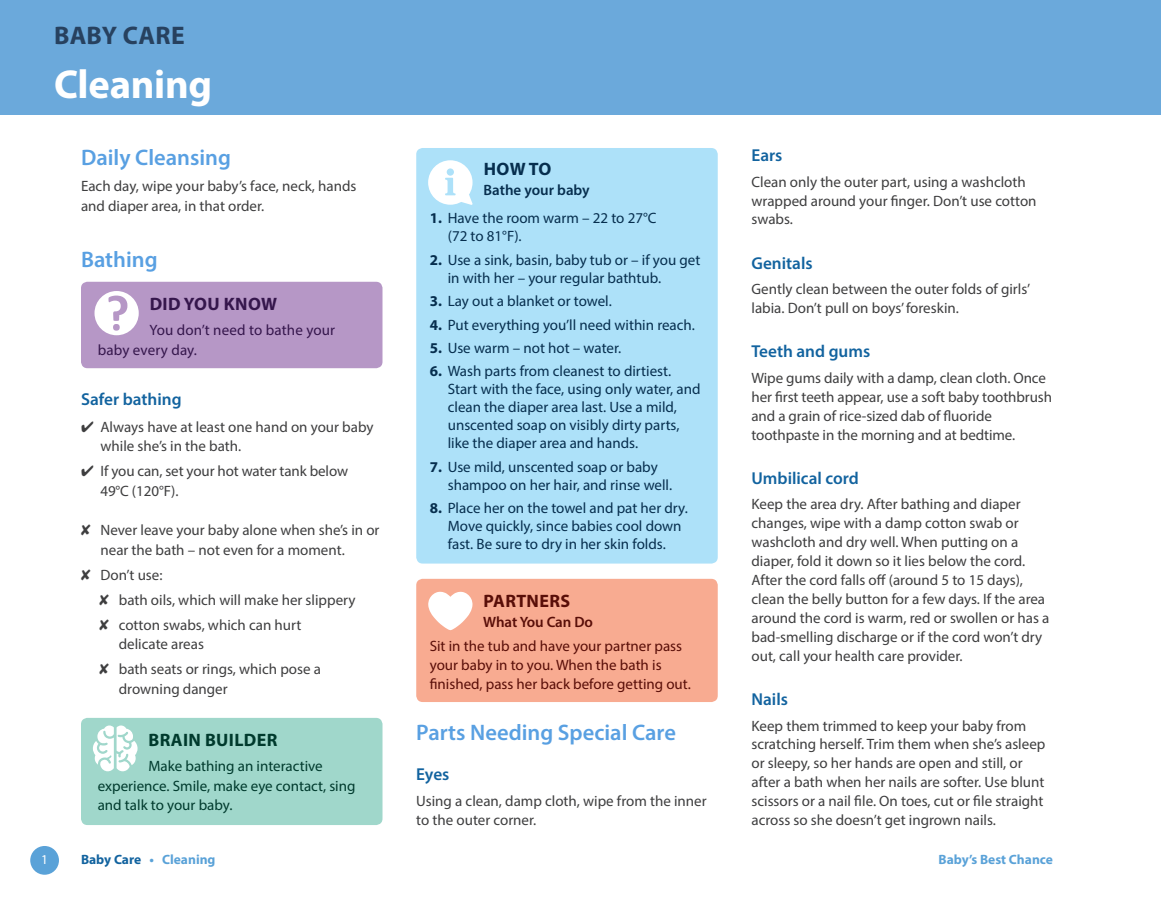
<style>
.page{position:relative;width:1161px;height:905px;background:#fff}
.page>*{position:absolute;margin:0;border:0;box-sizing:border-box;transform-origin:0 0}
.t1{font:700 40.5px "Myriad Pro";letter-spacing:-.005em;color:#fff}
.t2{font:700 25.5px "Myriad Pro";letter-spacing:.01em;color:#27415f}
.t3{font:600 22.5px "Myriad Pro";color:#59a0e2}
.t4{font:700 18px "Myriad Pro";letter-spacing:.02em;color:#003a2d}
.t5{font:700 18px "Myriad Pro";letter-spacing:.02em;color:#35164c}
.t6{font:700 18px "Myriad Pro";letter-spacing:.02em;color:#590e08}
.t7{font:700 18px "Myriad Pro";color:#062e4e}
.t8{font:600 17.25px "Myriad Pro";color:#12639f}
.t9{font:15px/18.9px "Myriad Pro";color:#3e3e3f}
.t10{font:15px/18px "Myriad Pro";color:#062e4e}
.t11{font:15px/18.8px "Myriad Pro";color:#590e08}
.t12{font:15px/19.5px "Myriad Pro";color:#003a2d}
.t13{font:15px/19.5px "Myriad Pro";letter-spacing:.01em;color:#35164c}
.t14{font:600 15px "Myriad Pro";color:#062e4e}
.t15{font:600 15px "Myriad Pro";letter-spacing:-.01em;color:#590e08}
.t16{font:700 13.5px "Myriad Pro";color:#5aa2d8}
.t17{font:13.5px "Myriad Pro";color:#fff}
.s1{font-weight:700}
.s2{color:#12639f}
</style>
<div class="page">
<div style="left:0;top:0;width:1161px;height:114px;background:#6ba9db"></div>
<div style="left:30px;top:846px;width:29px;height:28px;background:#5aa2d8;border-radius:50%"></div>
<div style="left:81px;top:282px;width:302px;height:86px;background:#b697c6;border-radius:6px"></div>
<div style="left:95px;top:291px;width:44px;height:44px;background:#fff;border-radius:50%"></div>
<div style="left:113px;top:324px;width:7px;height:6px;background:#b697c6;border-radius:50%"></div>
<svg style="left:108px;top:295px;width:19px;height:26px"></svg>
<div style="left:416px;top:148px;width:302px;height:415px;background:#ade1f9;border-radius:6px"></div>
<svg style="left:428px;top:160px;width:45px;height:45px"></svg>
<div style="left:81px;top:717px;width:302px;height:108px;background:#a0d7cb;border-radius:6px"></div>
<svg style="left:93px;top:725px;width:45px;height:46px"></svg>
<div style="left:416px;top:579px;width:302px;height:123px;background:#f8ab91;border-radius:6px"></div>
<svg style="left:428px;top:591px;width:45px;height:39px"></svg>
<h2 class="t2" style="left:54px;top:19px;width:132px">BABY CARE</h2>
<h1 class="t1" style="left:54px;top:58px;width:160px">Cleaning</h1>
<h3 class="t3" style="left:81px;top:143px;width:152px">Daily Cleansing</h3>
<p class="t9" style="left:81px;top:176px;width:277px;line-height:19.5px">Each day, wipe your baby’s face, neck, hands and diaper area, in that order.</p>
<h3 class="t3" style="left:81px;top:245px;width:78px">Bathing</h3>
<p class="t5" style="left:150px;top:292px;width:129px">DID YOU KNOW</p>
<p class="t13" style="left:98px;top:320px;width:239px;text-indent:52px">You don’t need to bathe your baby every day.</p>
<p class="t8" style="left:81px;top:388px;width:102px">Safer bathing</p>
<p class="t9" style="left:100px;top:416px;width:275px;line-height:19.5px;text-indent:-20px">✔ Always have at least one hand on your baby while she’s in the bath.</p>
<p class="t9" style="left:100px;top:461px;width:249px;line-height:19.5px;text-indent:-19px">✔ If you can, set your hot water tank below<br>49°C (120°F).</p>
<p class="t9" style="left:100px;top:520px;width:281px;line-height:19.5px;text-indent:-20px">✘ Never leave your baby alone when she’s in or near the bath – not even for a moment.</p>
<p class="t9" style="left:99px;top:562px;width:258px;line-height:24.9px;text-indent:-18px">✘ Don’t use:<br>✘ bath oils, which will make her slippery ✘ cotton swabs, which can hurt</p>
<p class="t9" style="left:99px;top:631px;width:223px;line-height:24.9px;text-indent:20px">delicate areas<br>✘ bath seats or rings, which pose a</p>
<p class="t9" style="left:119px;top:679px;width:110px">drowning danger</p>
<p class="t4" style="left:149px;top:728px;width:130px">BRAIN BUILDER</p>
<p class="t12" style="left:98px;top:756px;width:259px;text-indent:51px">Make bathing an interactive experience. Smile, make eye contact, sing and talk to your baby.</p>
<p class="t7" style="left:484px;top:157px;width:69px">HOW TO</p>
<p class="t14" style="left:484px;top:180px;width:108px">Bathe your baby</p>
<p class="t10" style="left:448px;top:209px;width:210px;text-indent:-18px"><span class="s1">1.</span> Have the room warm – 22 to 27°C (72 to 81°F).</p>
<p class="t10" style="left:448px;top:250px;width:254px;text-indent:-18px"><span class="s1">2.</span> Use a sink, basin, baby tub or – if you get in with her – your regular bathtub.</p>
<p class="t10" style="left:430px;top:292px;width:184px"><span class="s1">3.</span> Lay out a blanket or towel.</p>
<p class="t10" style="left:430px;top:315px;width:267px"><span class="s1">4.</span> Put everything you’ll need within reach.</p>
<p class="t10" style="left:430px;top:339px;width:193px"><span class="s1">5.</span> Use warm – not hot – water.</p>
<p class="t10" style="left:448px;top:362px;width:254px;text-indent:-18px"><span class="s1">6.</span> Wash parts from cleanest to dirtiest.<br>Start with the face, using only water, and clean the diaper area last. Use a mild, unscented soap on visibly dirty parts, like the diaper area and hands.</p>
<p class="t10" style="left:448px;top:457px;width:226px;text-indent:-18px"><span class="s1">7.</span> Use mild, unscented soap or baby shampoo on her hair, and rinse well.</p>
<p class="t10" style="left:448px;top:499px;width:242px;text-indent:-18px"><span class="s1">8.</span> Place her on the towel and pat her dry.<br>Move quickly, since babies cool down fast. Be sure to dry in her skin folds.</p>
<p class="t6" style="left:483px;top:589px;width:88px">PARTNERS</p>
<p class="t15" style="left:483px;top:612px;width:111px">What You Can Do</p>
<p class="t11" style="left:430px;top:636px;width:263px">Sit in the tub and have your partner pass your baby in to you. When the bath is finished, pass her back before getting out.</p>
<h3 class="t3" style="left:416px;top:718px;width:261px">Parts Needing Special Care</h3>
<p class="t8" style="left:416px;top:763px;width:35px">Eyes</p>
<p class="t9" style="left:416px;top:791px;width:292px">Using a clean, damp cloth, wipe from the inner to the outer corner.</p>
<p class="t8" style="left:752px;top:144px;width:32px">Ears</p>
<p class="t9" style="left:752px;top:172px;width:287px">Clean only the outer part, using a washcloth wrapped around your finger. Don’t use cotton swabs.</p>
<p class="t8" style="left:752px;top:252px;width:63px">Genitals</p>
<p class="t9" style="left:752px;top:279px;width:280px">Gently clean between the outer folds of girls’ labia. Don’t pull on boys’ foreskin.</p>
<p class="t8" style="left:752px;top:340px;width:120px">Teeth and gums</p>
<p class="t9" style="left:752px;top:368px;width:302px">Wipe gums daily with a damp, clean cloth. Once her first teeth appear, use a soft baby toothbrush and a grain of rice-sized dab of fluoride toothpaste in the morning and at bedtime.</p>
<p class="t8" style="left:752px;top:467px;width:109px">Umbilical cord</p>
<p class="t9" style="left:752px;top:494px;width:299px">Keep the area dry. After bathing and diaper changes, wipe with a damp cotton swab or washcloth and dry well. When putting on a diaper, fold it down so it lies below the cord.<br>After the cord falls off (around 5 to 15 days), clean the belly button for a few days. If the area around the cord is warm, red or swollen or has a bad-smelling discharge or if the cord won’t dry out, call your health care provider.</p>
<p class="t8" style="left:752px;top:688px;width:38px">Nails</p>
<p class="t9" style="left:752px;top:715px;width:295px">Keep them trimmed to keep your baby from scratching herself. Trim them when she’s asleep or sleepy, so her hands are open and still, or after a bath when her nails are softer. Use blunt scissors or a nail file. On toes, cut or file straight across so she doesn’t get ingrown nails.</p>
<p class="t17" style="left:41px;top:851px;width:8px">1</p>
<p class="t16" style="left:81px;top:851px;width:136px"><span class="s2">Baby Care</span> • Cleaning</p>
<p class="t16" style="left:939px;top:851px;width:116px">Baby’s Best Chance</p>
</div>
